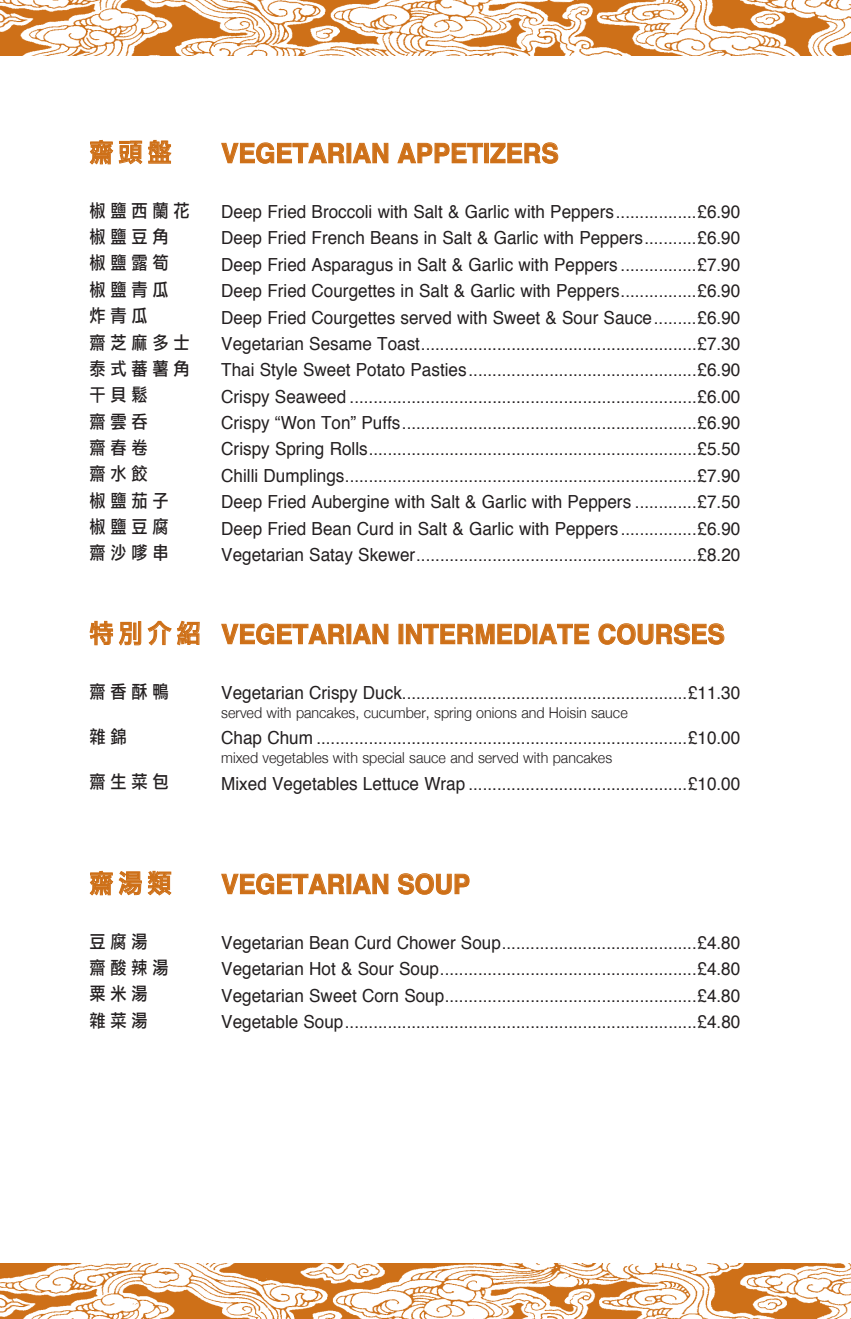
<style>
.page{position:relative;width:851px;height:1319px;background:#fff}
.page>*{position:absolute;margin:0;border:0;box-sizing:border-box;transform-origin:0 0}
.t1{font:700 27px "Helvetica";color:#ce7018;scale:.95 1}
.t2{font:25.5px "Li Hei Pro";letter-spacing:.2em;color:#ce7018;scale:.95 1}
.t3{font:18px/26.4px "Helvetica";color:#231f20;text-align:justify;scale:.95 1}
.t4{font:18px/26.4px "Li Hei Pro";letter-spacing:.3em;color:#231f20;scale:.9 1}
.t5{font:300 15px "Helvetica Neue";color:#231f20;scale:.95 1}
</style>
<div class="page">
<img style="left:0;top:0;width:850px;height:55px">
<img style="left:0;top:1263px;width:850px;height:55px">
<svg style="left:90px;top:140px;width:23px;height:24px"></svg>
<svg style="left:119px;top:141px;width:23px;height:23px"></svg>
<svg style="left:148px;top:140px;width:23px;height:23px"></svg>
<svg style="left:90px;top:621px;width:23px;height:24px"></svg>
<svg style="left:119px;top:621px;width:22px;height:24px"></svg>
<svg style="left:148px;top:621px;width:23px;height:24px"></svg>
<svg style="left:177px;top:621px;width:22px;height:24px"></svg>
<svg style="left:90px;top:870px;width:23px;height:25px"></svg>
<svg style="left:119px;top:871px;width:23px;height:23px"></svg>
<svg style="left:148px;top:870px;width:23px;height:25px"></svg>
<svg style="left:221px;top:142px;width:123px;height:22px"></svg>
<svg style="left:352px;top:143px;width:36px;height:20px"></svg>
<svg style="left:397px;top:143px;width:86px;height:20px"></svg>
<div style="left:484px;top:143px;width:4px;height:20px;border:1px solid #ce7018"></div>
<svg style="left:490px;top:142px;width:68px;height:22px"></svg>
<svg style="left:221px;top:623px;width:123px;height:22px"></svg>
<svg style="left:352px;top:624px;width:36px;height:20px"></svg>
<svg style="left:406px;top:624px;width:124px;height:21px"></svg>
<svg style="left:538px;top:624px;width:51px;height:20px"></svg>
<svg style="left:598px;top:623px;width:126px;height:22px"></svg>
<svg style="left:221px;top:873px;width:123px;height:22px"></svg>
<svg style="left:352px;top:873px;width:36px;height:20px"></svg>
<svg style="left:398px;top:873px;width:71px;height:21px"></svg>
<h2 class="t2" style="left:89px;top:139px;width:88px">齋頭盤</h2>
<p class="t4" style="left:89px;top:197px;width:113px">椒鹽西蘭花椒鹽豆角<br>椒鹽露筍<br>椒鹽青瓜<br>炸青瓜<br>齋芝麻多士泰式蕃薯角干貝鬆<br>齋雲吞<br>齋春卷<br>齋水餃<br>椒鹽茄子<br>椒鹽豆腐<br>齋沙嗲串</p>
<h1 class="t1" style="left:221px;top:131px;width:353px">VEGETARIAN APPETIZERS</h1>
<p class="t3" style="left:221px;top:199px;width:548px">Deep Fried Broccoli with Salt &amp; Garlic with Peppers.................£6.90<br>Deep Fried French Beans in Salt &amp; Garlic with Peppers...........£6.90<br>Deep Fried Asparagus in Salt &amp; Garlic with Peppers ................£7.90<br>Deep Fried Courgettes in Salt &amp; Garlic with Peppers................£6.90<br>Deep Fried Courgettes served with Sweet &amp; Sour Sauce.........£6.90<br>Vegetarian Sesame Toast..........................................................£7.30<br>Thai Style Sweet Potato Pasties................................................£6.90<br>Crispy Seaweed .........................................................................£6.00<br>Crispy “Won Ton” Puffs..............................................................£6.90<br>Crispy Spring Rolls.....................................................................£5.50<br>Chilli Dumplings..........................................................................£7.90<br>Deep Fried Aubergine with Salt &amp; Garlic with Peppers .............£7.50<br>Deep Fried Bean Curd in Salt &amp; Garlic with Peppers ................£6.90<br>Vegetarian Satay Skewer...........................................................£8.20</p>
<h2 class="t2" style="left:89px;top:620px;width:119px">特別介紹</h2>
<p class="t4" style="left:89px;top:678px;width:90px">齋香酥鴨</p>
<p class="t4" style="left:89px;top:723px;width:43px">雜錦</p>
<p class="t4" style="left:89px;top:768px;width:90px">齋生菜包</p>
<h1 class="t1" style="left:221px;top:612px;width:528px">VEGETARIAN INTERMEDIATE COURSES</h1>
<p class="t3" style="left:221px;top:680px;width:548px">Vegetarian Crispy Duck............................................................£11.30</p>
<p class="t5" style="left:221px;top:703px;width:429px">served with pancakes, cucumber, spring onions and Hoisin sauce</p>
<p class="t3" style="left:221px;top:725px;width:548px">Chap Chum ..............................................................................£10.00</p>
<p class="t5" style="left:221px;top:748px;width:413px">mixed vegetables with special sauce and served with pancakes</p>
<p class="t3" style="left:221px;top:770px;width:548px">Mixed Vegetables Lettuce Wrap ..............................................£10.00</p>
<h2 class="t2" style="left:89px;top:870px;width:88px">齋湯類</h2>
<p class="t4" style="left:89px;top:928px;width:90px">豆腐湯<br>齋酸辣湯粟米湯<br>雜菜湯</p>
<h1 class="t1" style="left:221px;top:862px;width:260px">VEGETARIAN SOUP</h1>
<p class="t3" style="left:221px;top:929px;width:548px">Vegetarian Bean Curd Chower Soup.........................................£4.80<br>Vegetarian Hot &amp; Sour Soup......................................................£4.80<br>Vegetarian Sweet Corn Soup.....................................................£4.80<br>Vegetable Soup..........................................................................£4.80</p>
</div>
